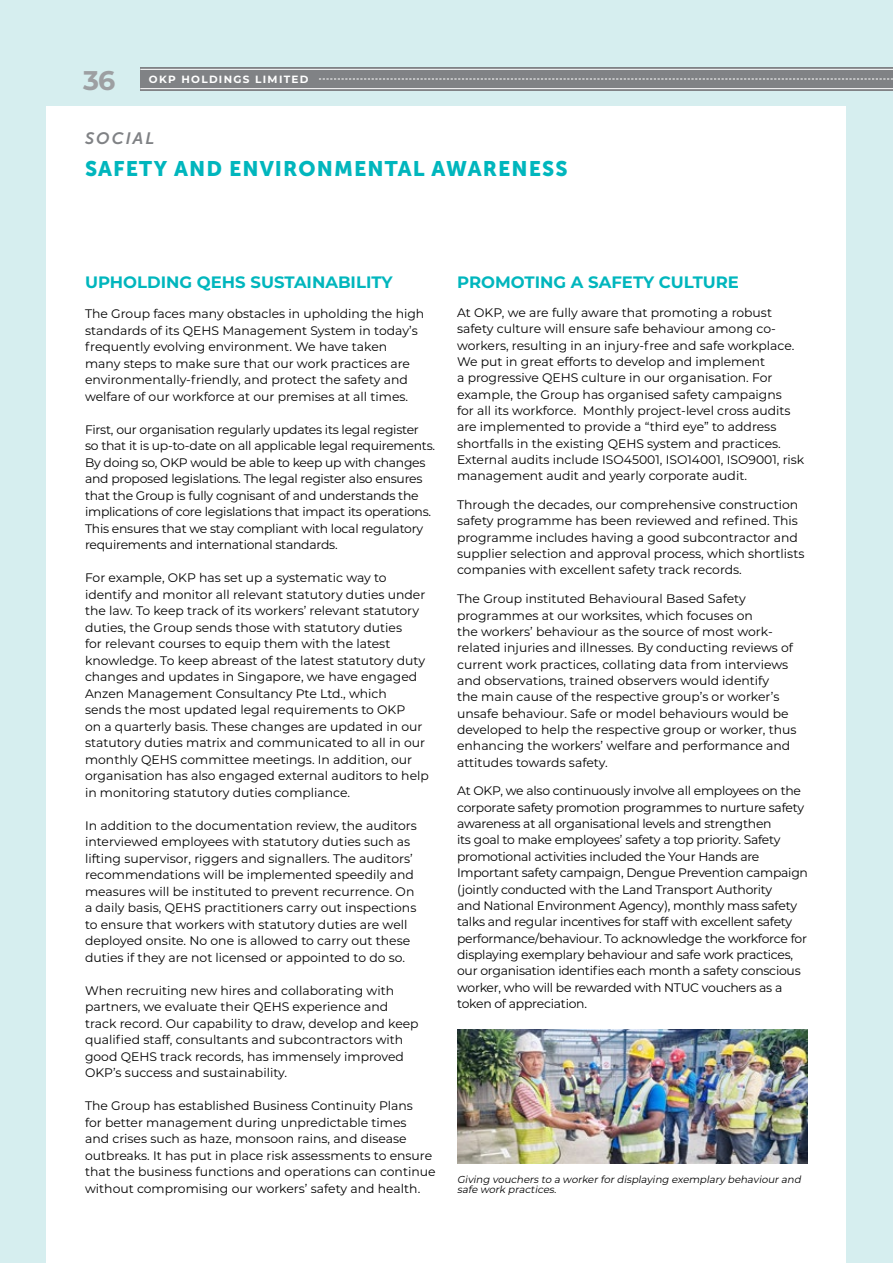
<style>
.page{position:relative;width:893px;height:1263px;background:#d3edee}
.page>*{position:absolute;margin:0;border:0;box-sizing:border-box;transform-origin:0 0}
.t1{font:700 27px "Montserrat";color:#9d9fa2}
.t2{font:21px "Museo Sans 900";letter-spacing:.05em;color:#00b6bd}
.t3{font:700 16.5px "Montserrat";color:#00b6bd}
.t4{font:italic 16.5px "Museo Sans 700";letter-spacing:.125em;color:#808285}
.t5{font:12.3px/16.5px "Montserrat";color:#000}
.t6{font:12.3px/16.4px "Montserrat";letter-spacing:-.02em;color:#000}
.t7{font:700 10.5px "Montserrat";letter-spacing:.125em;color:#fff}
.t8{font:italic 10.2px/10.5px "Montserrat";color:#000}
</style>
<div class="page">
<div style="left:47px;top:106px;width:799px;height:1157px;background:#fff"></div>
<img style="left:457px;top:1029px;width:351px;height:135px">
<div style="left:140px;top:67px;width:753px;height:24px;background:#808285"></div>
<svg style="left:319px;top:79px;width:574px;height:1px"></svg>
<hr style="left:140px;top:69px;width:753px;height:1px;background:#fff">
<hr style="left:140px;top:88px;width:753px;height:1px;background:#fff">
<h1 class="t1" style="left:83px;top:61px;width:34px">36</h1>
<p class="t7" style="left:149px;top:72px;width:161px">OKP HOLDINGS LIMITED</p>
<h3 class="t4" style="left:85px;top:129px;width:71px">SOCIAL</h3>
<h2 class="t2" style="left:85px;top:156px;width:484px">SAFETY AND ENVIRONMENTAL AWARENESS</h2>
<h3 class="t3" style="left:85px;top:270px;width:309px">UPHOLDING QEHS SUSTAINABILITY</h3>
<p class="t5" style="left:85px;top:305px;width:341px">The Group faces many obstacles in upholding the high standards of its QEHS Management System in today’s frequently evolving environment. We have taken many steps to make sure that our work practices are environmentally-friendly, and protect the safety and welfare of our workforce at our premises at all times.</p>
<p class="t6" style="left:85px;top:421px;width:352px">First, our organisation regularly updates its legal register so that it is up-to-date on all applicable legal requirements.<br>By doing so, OKP would be able to keep up with changes and proposed legislations. The legal register also ensures that the Group is fully cognisant of and understands the implications of core legislations that impact its operations.<br>This ensures that we stay compliant with local regulatory requirements and international standards.</p>
<p class="t5" style="left:85px;top:569px;width:345px">For example, OKP has set up a systematic way to identify and monitor all relevant statutory duties under the law. To keep track of its workers’ relevant statutory duties, the Group sends those with statutory duties<br>for relevant courses to equip them with the latest knowledge. To keep abreast of the latest statutory duty changes and updates in Singapore, we have engaged Anzen Management Consultancy Pte Ltd., which<br>sends the most updated legal requirements to OKP<br>on a quarterly basis. These changes are updated in our statutory duties matrix and communicated to all in our monthly QEHS committee meetings. In addition, our organisation has also engaged external auditors to help in monitoring statutory duties compliance.</p>
<p class="t5" style="left:85px;top:816px;width:333px">In addition to the documentation review, the auditors interviewed employees with statutory duties such as lifting supervisor, riggers and signallers. The auditors’ recommendations will be implemented speedily and measures will be instituted to prevent recurrence. On a daily basis, QEHS practitioners carry out inspections to ensure that workers with statutory duties are well deployed onsite. No one is allowed to carry out these duties if they are not licensed or appointed to do so.</p>
<p class="t5" style="left:85px;top:981px;width:335px">When recruiting new hires and collaborating with partners, we evaluate their QEHS experience and track record. Our capability to draw, develop and keep qualified staff, consultants and subcontractors with good QEHS track records, has immensely improved OKP’s success and sustainability.</p>
<p class="t5" style="left:85px;top:1097px;width:352px">The Group has established Business Continuity Plans<br>for better management during unpredictable times<br>and crises such as haze, monsoon rains, and disease outbreaks. It has put in place risk assessments to ensure that the business functions and operations can continue without compromising our workers’ safety and health.</p>
<h3 class="t3" style="left:457px;top:270px;width:283px">PROMOTING A SAFETY CULTURE</h3>
<p class="t5" style="left:457px;top:304px;width:349px">At OKP, we are fully aware that promoting a robust safety culture will ensure safe behaviour among co&shy;workers, resulting in an injury-free and safe workplace.<br>We put in great efforts to develop and implement<br>a progressive QEHS culture in our organisation. For example, the Group has organised safety campaigns<br>for all its workforce. Monthly project-level cross audits are implemented to provide a “third eye” to address shortfalls in the existing QEHS system and practices.<br>External audits include ISO45001, ISO14001, ISO9001, risk management audit and yearly corporate audit.</p>
<p class="t5" style="left:457px;top:496px;width:349px">Through the decades, our comprehensive construction safety programme has been reviewed and refined. This programme includes having a good subcontractor and supplier selection and approval process, which shortlists companies with excellent safety track records.</p>
<p class="t5" style="left:457px;top:590px;width:341px">The Group instituted Behavioural Based Safety programmes at our worksites, which focuses on<br>the workers’ behaviour as the source of most work&shy;related injuries and illnesses. By conducting reviews of current work practices, collating data from interviews and observations, trained observers would identify<br>the main cause of the respective group’s or worker’s unsafe behaviour. Safe or model behaviours would be developed to help the respective group or worker, thus enhancing the workers’ welfare and performance and attitudes towards safety.</p>
<p class="t6" style="left:457px;top:782px;width:352px">At OKP, we also continuously involve all employees on the corporate safety promotion programmes to nurture safety awareness at all organisational levels and strengthen<br>its goal to make employees’ safety a top priority. Safety promotional activities included the Your Hands are Important safety campaign, Dengue Prevention campaign (jointly conducted with the Land Transport Authority<br>and National Environment Agency), monthly mass safety talks and regular incentives for staff with excellent safety performance/behaviour. To acknowledge the workforce for displaying exemplary behaviour and safe work practices, our organisation identifies each month a safety conscious worker, who will be rewarded with NTUC vouchers as a token of appreciation.</p>
<p class="t8" style="left:457px;top:1173px;width:348px">Giving vouchers to a workerfordisplaying exemplary behaviourand safe work practices.</p>
</div>
